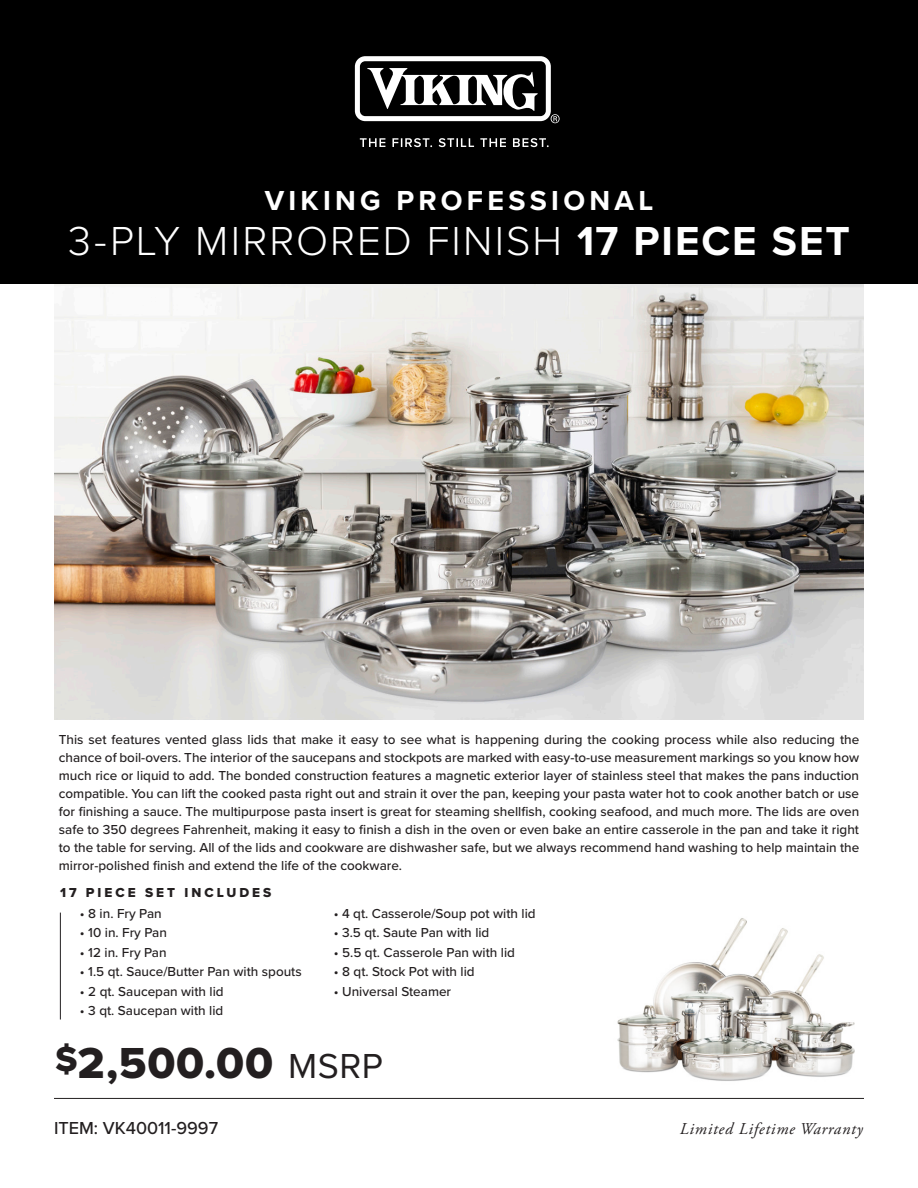
<style>
.page{position:relative;width:918px;height:1188px;background:#fff}
.page>*{position:absolute;margin:0;border:0;box-sizing:border-box;transform-origin:0 0}
.t1{font:45px "Proxima Nova Extrabld";color:#231f20}
.t2{font:300 42px "Proxima Nova";letter-spacing:.05em;color:#fff}
.t3{font:700 28.5px "Proxima Nova";letter-spacing:.15em;color:#fff}
.t4{font:500 18px "Proxima Nova";color:#231f20}
.t5{font:italic 16.5px "Adobe Garamond Pro";letter-spacing:.05em;color:#231f20}
.t6{font:500 13.5px/18px "Proxima Nova";color:#231f20;text-align:justify}
.t7{font:13.5px "Proxima Nova Extrabld";letter-spacing:.22em;color:#231f20}
.s1{font-weight:700}
.s2{font-family:"Proxima Nova";font-size:36px}
</style>
<div class="page">
<img style="left:54px;top:284px;width:810px;height:435px">
<img style="left:617px;top:918px;width:238px;height:163px">
<hr style="left:54px;top:1098px;width:810px;height:1px;background:#231f20">
<hr style="left:60px;top:913px;width:1px;height:107px;background:#231f20">
<div style="left:0;top:0;width:918px;height:284px;background:#000"></div>
<svg style="left:360px;top:138px;width:189px;height:9px"></svg>
<svg style="left:355px;top:56px;width:205px;height:67px"></svg>
<p class="t3" style="left:265px;top:179px;width:390px">VIKING PROFESSIONAL</p>
<p class="t2" style="left:68px;top:210px;width:783px">3-PLY MIRRORED FINISH <span class="s1">17 PIECE SET</span></p>
<p class="t6" style="left:59px;top:730px;width:802px">This set features vented glass lids that make it easy to see what is happening during the cooking process while also reducing the chance of boil-overs. The interior of the saucepans and stockpots are marked with easy-to-use measurement markings so you know how much rice or liquid to add. The bonded construction features a magnetic exterior layer of stainless steel that makes the pans induction compatible. You can lift the cooked pasta right out and strain it over the pan, keeping your pasta water hot to cook another batch or use for finishing a sauce. The multipurpose pasta insert is great for steaming shellfish, cooking seafood, and much more. The lids are oven safe to 350 degrees Fahrenheit, making it easy to finish a dish in the oven or even bake an entire casserole in the pan and take it right to the table for serving. All of the lids and cookware are dishwasher safe, but we always recommend hand washing to help maintain the mirror-polished finish and extend the life of the cookware.</p>
<p class="t7" style="left:60px;top:882px;width:213px">17 PIECE SET INCLUDES</p>
<p class="t6" style="left:80px;top:904px;width:83px">• 8 in. Fry Pan</p>
<p class="t6" style="left:80px;top:923px;width:89px">• 10 in. Fry Pan</p>
<p class="t6" style="left:80px;top:943px;width:88px">• 12 in. Fry Pan</p>
<p class="t6" style="left:80px;top:962px;width:223px">• 1.5 qt. Sauce/Butter Pan with spouts</p>
<p class="t6" style="left:80px;top:982px;width:145px">• 2 qt. Saucepan with lid</p>
<p class="t6" style="left:80px;top:1001px;width:145px">• 3 qt. Saucepan with lid</p>
<p class="t6" style="left:334px;top:904px;width:203px">• 4 qt. Casserole/Soup pot with lid</p>
<p class="t6" style="left:334px;top:923px;width:157px">• 3.5 qt. Saute Pan with lid</p>
<p class="t6" style="left:334px;top:943px;width:183px">• 5.5 qt. Casserole Pan with lid</p>
<p class="t6" style="left:334px;top:962px;width:142px">• 8 qt. Stock Pot with lid</p>
<p class="t6" style="left:334px;top:982px;width:119px">• Universal Steamer</p>
<p class="t1" style="left:55px;top:1030px;width:329px"><sup>$</sup>2,500.00 <span class="s2">MSRP</span></p>
<p class="t4" style="left:54px;top:1114px;width:166px">ITEM: VK40011-9997</p>
<p class="t5" style="left:680px;top:1118px;width:184px">Limited Lifetime Warranty</p>
</div>
